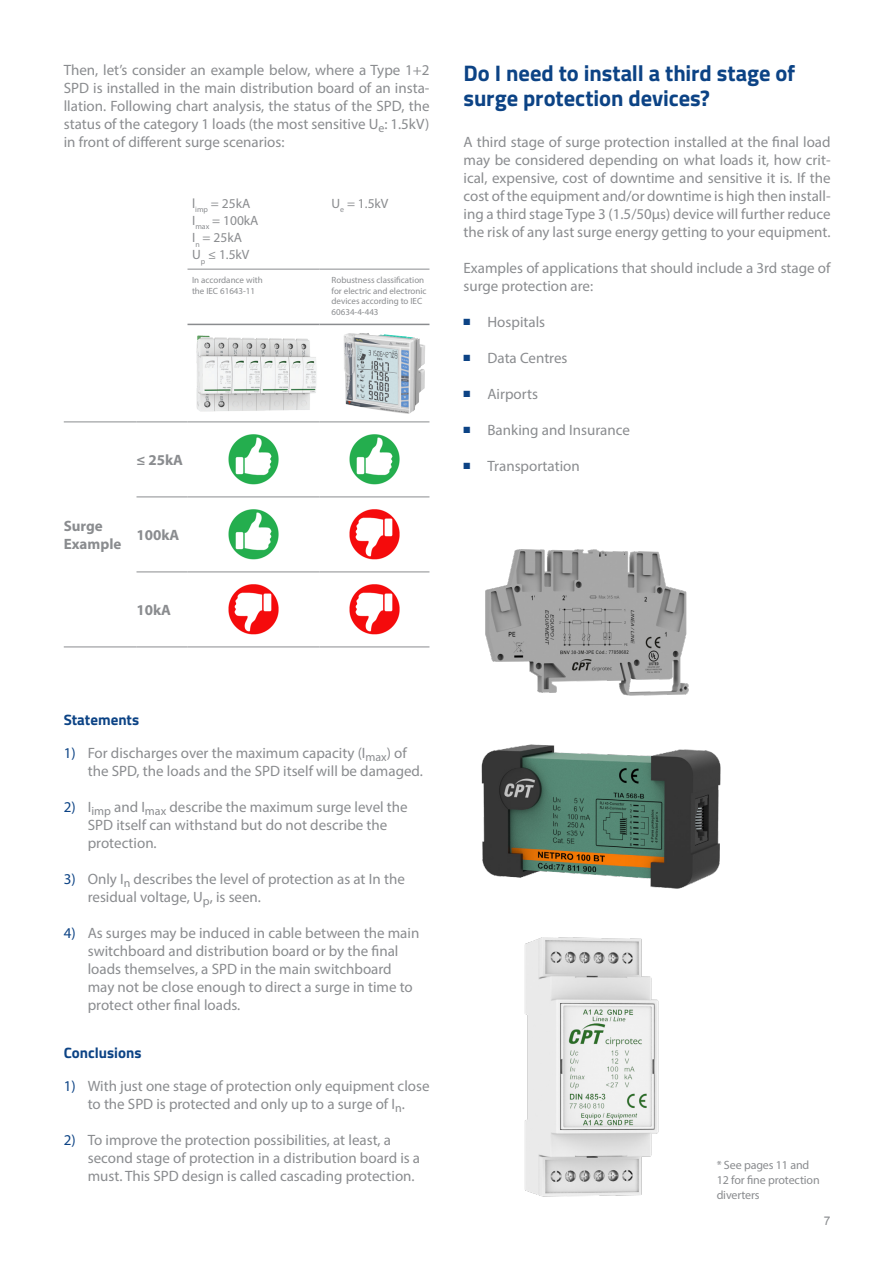
<style>
.page{position:relative;width:893px;height:1263px;background:#fff}
.page>*{position:absolute;margin:0;border:0;box-sizing:border-box;transform-origin:0 0}
.Heading_3_Bold_Blue{font:700 22.5px/25.5px "Titillium";letter-spacing:-.005em;color:#0c4385}
.Body_1_Justified_Mai{font:15px/18px "Myriad Pro";color:#8a8c8f}
.Heading_4_Bold_Grey{font:700 15px/18px "Myriad Pro";color:#8a8c8f}
.Heading_4_Bold_Blue{font:700 15px "Titillium";color:#0c4385}
.Body_1_Left_Tables{font:13.5px/17.2px "Myriad Pro";color:#8a8c8f}
.Body_Notes{font:12px/15px "Myriad Pro";letter-spacing:-.01em;color:#8a8c8f}
.t1{font:12px "Arial";color:#8a8c8f}
.Body_1_Left_Tables-2{font:9px/10.5px "Myriad Pro";color:#8a8c8f}
.s1{color:#0c4385}
</style>
<div class="page">
<hr style="left:320px;top:422px;width:109px;height:1px;background:#8a8c8f">
<hr style="left:188px;top:422px;width:132px;height:1px;background:#8a8c8f">
<hr style="left:320px;top:497px;width:109px;height:1px;background:#8a8c8f">
<hr style="left:136px;top:497px;width:52px;height:1px;background:#8a8c8f">
<hr style="left:188px;top:497px;width:132px;height:1px;background:#8a8c8f">
<hr style="left:320px;top:572px;width:109px;height:1px;background:#8a8c8f">
<hr style="left:64px;top:647px;width:72px;height:1px;background:#8a8c8f">
<hr style="left:136px;top:572px;width:52px;height:1px;background:#8a8c8f">
<hr style="left:188px;top:572px;width:132px;height:1px;background:#8a8c8f">
<hr style="left:320px;top:647px;width:109px;height:1px;background:#8a8c8f">
<hr style="left:136px;top:647px;width:52px;height:1px;background:#8a8c8f">
<hr style="left:188px;top:647px;width:132px;height:1px;background:#8a8c8f">
<hr style="left:188px;top:324px;width:132px;height:1px;background:#8a8c8f">
<hr style="left:320px;top:324px;width:109px;height:1px;background:#8a8c8f">
<hr style="left:136px;top:422px;width:52px;height:1px;background:#8a8c8f">
<hr style="left:64px;top:422px;width:72px;height:1px;background:#8a8c8f">
<hr style="left:188px;top:269px;width:132px;height:1px;background:#8a8c8f">
<hr style="left:320px;top:269px;width:109px;height:1px;background:#8a8c8f">
<img style="left:196px;top:335px;width:121px;height:77px">
<img style="left:344px;top:333px;width:81px;height:81px">
<img style="left:228px;top:434px;width:51px;height:51px">
<img style="left:349px;top:434px;width:51px;height:51px">
<img style="left:228px;top:509px;width:51px;height:51px">
<img style="left:349px;top:509px;width:51px;height:51px">
<img style="left:228px;top:584px;width:51px;height:51px">
<img style="left:349px;top:584px;width:51px;height:51px">
<img style="left:481px;top:744px;width:240px;height:145px">
<img style="left:485px;top:549px;width:204px;height:147px">
<img style="left:524px;top:937px;width:135px;height:260px">
<p class="Body_1_Justified_Mai" style="left:64px;top:61px;width:367px;text-align:justify">Then, let’s consider an example below, where a Type 1+2<br>SPD is installed in the main distribution board of an insta&shy;llation. Following chart analysis, the status of the SPD, the status of the category 1 loads (the most sensitive U<sub>e</sub>: 1.5kV) in front of different surge scenarios:</p>
<p class="Heading_3_Bold_Blue" style="left:463px;top:59px;width:333px">Do I need to install a third stage of surge protection devices?</p>
<p class="Body_1_Justified_Mai" style="left:463px;top:132px;width:369px;text-align:justify">A third stage of surge protection installed at the final load may be considered depending on what loads it, how crit&shy;ical, expensive, cost of downtime and sensitive it is. If the cost of the equipment and/or downtime is high then install&shy;ing a third stage Type 3 (1.5/50µs) device will further reduce the risk of any last surge energy getting to your equipment.</p>
<p class="Body_1_Justified_Mai" style="left:463px;top:258px;width:369px">Examples of applications that should include a 3rd stage of surge protection are:</p>
<p class="Body_1_Justified_Mai" style="left:463px;top:312px;width:83px"><span class="s1">■</span> Hospitals</p>
<p class="Body_1_Justified_Mai" style="left:463px;top:348px;width:106px"><span class="s1">■</span> Data Centres</p>
<p class="Body_1_Justified_Mai" style="left:463px;top:384px;width:76px"><span class="s1">■</span> Airports</p>
<p class="Body_1_Justified_Mai" style="left:463px;top:420px;width:168px"><span class="s1">■</span> Banking and Insurance</p>
<p class="Body_1_Justified_Mai" style="left:463px;top:456px;width:118px"><span class="s1">■</span> Transportation</p>
<p class="Body_1_Left_Tables" style="left:192px;top:194px;width:68px">l<sub>imp</sub> = 25kA<br>I<sub>max</sub> = 100kA<br>I<sub>n</sub> = 25kA<br>U<sub>p</sub> ≤ 1.5kV</p>
<p class="Body_1_Left_Tables" style="left:332px;top:194px;width:58px">U<sub>e</sub> = 1.5kV</p>
<p class="Body_1_Left_Tables-2" style="left:192px;top:275px;width:72px">In accordance with the IEC 61643-11</p>
<p class="Body_1_Left_Tables-2" style="left:332px;top:275px;width:97px">Robustness classification for electric and electronic devices according to IEC<br>60634-4-443</p>
<p class="Heading_4_Bold_Grey" style="left:136px;top:450px;width:48px">≤ 25kA</p>
<p class="Heading_4_Bold_Grey" style="left:64px;top:516px;width:59px">Surge<br>Example</p>
<p class="Heading_4_Bold_Grey" style="left:136px;top:525px;width:44px">100kA</p>
<p class="Heading_4_Bold_Grey" style="left:136px;top:600px;width:36px">10kA</p>
<p class="Heading_4_Bold_Blue" style="left:64px;top:708px;width:77px">Statements</p>
<p class="Body_1_Justified_Mai" style="left:88px;top:744px;width:337px;text-indent:-24px"><span class="s1">1)</span> For discharges over the maximum capacity (I<sub>max</sub>) of the SPD, the loads and the SPD itself will be damaged.</p>
<p class="Body_1_Justified_Mai" style="left:88px;top:798px;width:321px;text-indent:-24px"><span class="s1">2)</span> I<sub>imp</sub> and I<sub>max</sub> describe the maximum surge level the<br>SPD itself can withstand but do not describe the protection.</p>
<p class="Body_1_Justified_Mai" style="left:88px;top:870px;width:319px;text-indent:-24px"><span class="s1">3)</span> Only I<sub>n</sub> describes the level of protection as at In the residual voltage, U<sub>p</sub>, is seen.</p>
<p class="Body_1_Justified_Mai" style="left:88px;top:924px;width:333px;text-indent:-24px"><span class="s1">4)</span> As surges may be induced in cable between the main switchboard and distribution board or by the final loads themselves, a SPD in the main switchboard may not be close enough to direct a surge in time to protect other final loads.</p>
<p class="Heading_4_Bold_Blue" style="left:64px;top:1041px;width:79px">Conclusions</p>
<p class="Body_1_Justified_Mai" style="left:64px;top:1077px;width:367px;text-align:center"><span class="s1">1)</span> With just one stage of protection only equipment close to the SPD is protected and only up to a surge of I<sub>n</sub>.</p>
<p class="Body_1_Justified_Mai" style="left:88px;top:1131px;width:334px;text-indent:-24px"><span class="s1">2)</span> To improve the protection possibilities, at least, a second stage of protection in a distribution board is a must. This SPD design is called cascading protection.</p>
<p class="Body_Notes" style="left:717px;top:1157px;width:105px">* See pages 11 and<br>12 for fine protection diverters</p>
<p class="t1" style="left:824px;top:1213px;width:8px">7</p>
</div>
